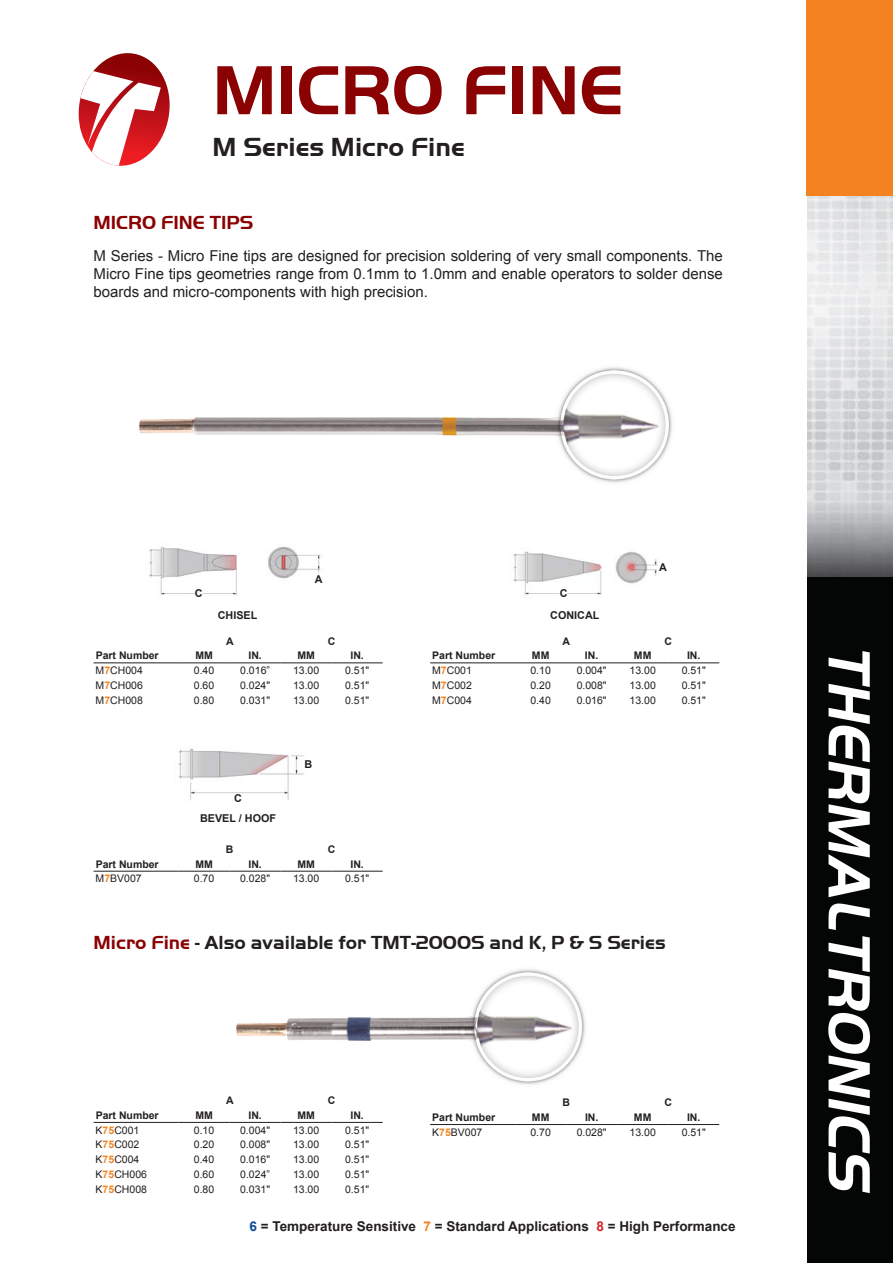
<style>
.page{position:relative;width:893px;height:1263px;background:#fff}
.page>*{position:absolute;margin:0;border:0;box-sizing:border-box;transform-origin:0 0}
.t1{font:700 72px "Handel Got D";color:#8b0202}
.t2{font:700 27px "Handel Got D";color:#231f20}
.t3{font:700 19.5px "Handel Got D";color:#231f20}
.t4{font:700 19.5px "Handel Got D";color:#8b0202}
.t5{font:15px/18px "Arial";color:#231f20;text-align:justify}
.t6{font:700 13.5px "Arial";color:#231f20}
.t7{font:700 10.8px "Arial";color:#231f20}
.TABLE-1{font:10.5px "Arial";color:#231f20}
.TABLE-2{font:700 10.5px "Arial";color:#231f20}
.s1{font-weight:700;color:#f58220}
.s2{color:#8b0202}
.s3{color:#0f4d96}
.s4{color:#f58220}
.s5{color:#d1232a}
</style>
<div class="page">
<svg style="left:79px;top:53px;width:91px;height:113px"></svg>
<div style="left:808px;top:491px;width:85px;height:772px;background:#040606"></div>
<img style="left:808px;top:196px;width:85px;height:381px">
<img style="left:828px;top:651px;width:42px;height:542px">
<img style="left:139px;top:367px;width:533px;height:116px">
<img style="left:149px;top:546px;width:172px;height:49px">
<hr style="left:94px;top:662px;width:85px;height:1px;background:#231f20">
<hr style="left:179px;top:662px;width:51px;height:1px;background:#231f20">
<hr style="left:230px;top:662px;width:51px;height:1px;background:#231f20">
<hr style="left:281px;top:662px;width:51px;height:1px;background:#231f20">
<hr style="left:332px;top:662px;width:51px;height:1px;background:#231f20">
<hr style="left:430px;top:662px;width:85px;height:1px;background:#231f20">
<hr style="left:515px;top:662px;width:51px;height:1px;background:#231f20">
<hr style="left:566px;top:662px;width:51px;height:1px;background:#231f20">
<hr style="left:617px;top:662px;width:51px;height:1px;background:#231f20">
<hr style="left:668px;top:662px;width:51px;height:1px;background:#231f20">
<img style="left:513px;top:551px;width:144px;height:45px">
<hr style="left:281px;top:871px;width:51px;height:1px;background:#231f20">
<hr style="left:332px;top:871px;width:51px;height:1px;background:#231f20">
<hr style="left:94px;top:871px;width:85px;height:1px;background:#231f20">
<hr style="left:179px;top:871px;width:51px;height:1px;background:#231f20">
<hr style="left:230px;top:871px;width:51px;height:1px;background:#231f20">
<img style="left:178px;top:749px;width:126px;height:52px">
<img style="left:236px;top:969px;width:349px;height:116px">
<hr style="left:94px;top:1122px;width:85px;height:1px;background:#231f20">
<hr style="left:179px;top:1122px;width:51px;height:1px;background:#231f20">
<hr style="left:230px;top:1122px;width:51px;height:1px;background:#231f20">
<hr style="left:281px;top:1122px;width:51px;height:1px;background:#231f20">
<hr style="left:332px;top:1122px;width:51px;height:1px;background:#231f20">
<hr style="left:617px;top:1124px;width:51px;height:1px;background:#231f20">
<hr style="left:668px;top:1124px;width:51px;height:1px;background:#231f20">
<hr style="left:430px;top:1124px;width:85px;height:1px;background:#231f20">
<hr style="left:515px;top:1124px;width:51px;height:1px;background:#231f20">
<hr style="left:566px;top:1124px;width:51px;height:1px;background:#231f20">
<div style="left:807px;top:0;width:86px;height:196px;background:#f58220"></div>
<p class="t1" style="left:213px;top:42px;width:412px">MICRO FINE</p>
<p class="t2" style="left:213px;top:129px;width:254px">M Series Micro Fine</p>
<p class="t4" style="left:94px;top:209px;width:161px">MICRO FINE TIPS</p>
<p class="t5" style="left:94px;top:247px;width:631px">M Series - Micro Fine tips are designed for precision soldering of very small components. The Micro Fine tips geometries range from 0.1mm to 1.0mm and enable operators to solder dense boards and micro-components with high precision.</p>
<p class="t7" style="left:195px;top:586px;width:9px">C</p>
<p class="t7" style="left:315px;top:572px;width:9px">A</p>
<p class="t7" style="left:560px;top:586px;width:9px">C</p>
<p class="t7" style="left:659px;top:560px;width:9px">A</p>
<p class="t7" style="left:218px;top:608px;width:41px">CHISEL</p>
<p class="t7" style="left:550px;top:608px;width:51px">CONICAL</p>
<p class="TABLE-2" style="left:226px;top:634px;width:9px">A</p>
<p class="TABLE-2" style="left:328px;top:634px;width:9px">C</p>
<p class="TABLE-2" style="left:563px;top:634px;width:9px">A</p>
<p class="TABLE-2" style="left:664px;top:634px;width:9px">C</p>
<p class="TABLE-2" style="left:96px;top:648px;width:65px">Part Number</p>
<p class="TABLE-2" style="left:195px;top:648px;width:19px">MM</p>
<p class="TABLE-2" style="left:248px;top:648px;width:15px">IN.</p>
<p class="TABLE-2" style="left:297px;top:648px;width:19px">MM</p>
<p class="TABLE-2" style="left:350px;top:648px;width:15px">IN.</p>
<p class="TABLE-1" style="left:96px;top:663px;width:49px">M<span class="s1">7</span>CH004</p>
<p class="TABLE-1" style="left:194px;top:663px;width:22px">0.40</p>
<p class="TABLE-1" style="left:240px;top:663px;width:31px">0.016”</p>
<p class="TABLE-1" style="left:293px;top:663px;width:28px">13.00</p>
<p class="TABLE-1" style="left:345px;top:663px;width:26px">0.51"</p>
<p class="TABLE-1" style="left:96px;top:678px;width:49px">M<span class="s1">7</span>CH006</p>
<p class="TABLE-1" style="left:194px;top:678px;width:22px">0.60</p>
<p class="TABLE-1" style="left:240px;top:678px;width:31px">0.024"</p>
<p class="TABLE-1" style="left:293px;top:678px;width:28px">13.00</p>
<p class="TABLE-1" style="left:345px;top:678px;width:26px">0.51"</p>
<p class="TABLE-1" style="left:96px;top:693px;width:49px">M<span class="s1">7</span>CH008</p>
<p class="TABLE-1" style="left:194px;top:693px;width:22px">0.80</p>
<p class="TABLE-1" style="left:240px;top:693px;width:31px">0.031"</p>
<p class="TABLE-1" style="left:293px;top:693px;width:28px">13.00</p>
<p class="TABLE-1" style="left:345px;top:693px;width:26px">0.51"</p>
<p class="t7" style="left:234px;top:791px;width:9px">C</p>
<p class="t7" style="left:304px;top:757px;width:9px">B</p>
<p class="t7" style="left:200px;top:811px;width:78px">BEVEL / HOOF</p>
<p class="TABLE-2" style="left:226px;top:842px;width:9px">B</p>
<p class="TABLE-2" style="left:328px;top:842px;width:9px">C</p>
<p class="TABLE-2" style="left:96px;top:857px;width:65px">Part Number</p>
<p class="TABLE-2" style="left:195px;top:857px;width:19px">MM</p>
<p class="TABLE-2" style="left:248px;top:857px;width:15px">IN.</p>
<p class="TABLE-2" style="left:297px;top:857px;width:19px">MM</p>
<p class="TABLE-2" style="left:350px;top:857px;width:15px">IN.</p>
<p class="TABLE-1" style="left:96px;top:872px;width:48px">M<span class="s1">7</span>BV007</p>
<p class="TABLE-1" style="left:194px;top:872px;width:22px">0.70</p>
<p class="TABLE-1" style="left:240px;top:872px;width:31px">0.028"</p>
<p class="TABLE-1" style="left:293px;top:872px;width:28px">13.00</p>
<p class="TABLE-1" style="left:345px;top:872px;width:26px">0.51"</p>
<p class="TABLE-2" style="left:432px;top:648px;width:65px">Part Number</p>
<p class="TABLE-2" style="left:532px;top:648px;width:19px">MM</p>
<p class="TABLE-2" style="left:585px;top:648px;width:15px">IN.</p>
<p class="TABLE-2" style="left:634px;top:648px;width:19px">MM</p>
<p class="TABLE-2" style="left:687px;top:648px;width:15px">IN.</p>
<p class="TABLE-1" style="left:432px;top:663px;width:41px">M<span class="s1">7</span>C001</p>
<p class="TABLE-1" style="left:530px;top:663px;width:22px">0.10</p>
<p class="TABLE-1" style="left:577px;top:663px;width:31px">0.004"</p>
<p class="TABLE-1" style="left:630px;top:663px;width:28px">13.00</p>
<p class="TABLE-1" style="left:682px;top:663px;width:26px">0.51"</p>
<p class="TABLE-1" style="left:432px;top:678px;width:41px">M<span class="s1">7</span>C002</p>
<p class="TABLE-1" style="left:530px;top:678px;width:22px">0.20</p>
<p class="TABLE-1" style="left:577px;top:678px;width:31px">0.008"</p>
<p class="TABLE-1" style="left:630px;top:678px;width:28px">13.00</p>
<p class="TABLE-1" style="left:682px;top:678px;width:26px">0.51"</p>
<p class="TABLE-1" style="left:432px;top:693px;width:41px">M<span class="s1">7</span>C004</p>
<p class="TABLE-1" style="left:530px;top:693px;width:22px">0.40</p>
<p class="TABLE-1" style="left:577px;top:693px;width:31px">0.016"</p>
<p class="TABLE-1" style="left:630px;top:693px;width:28px">13.00</p>
<p class="TABLE-1" style="left:682px;top:693px;width:26px">0.51"</p>
<p class="t3" style="left:94px;top:930px;width:574px"><span class="s2">Micro Fine</span> - Also available for TMT-2000S and K, P &amp; S Series</p>
<p class="TABLE-2" style="left:226px;top:1093px;width:9px">A</p>
<p class="TABLE-2" style="left:328px;top:1093px;width:9px">C</p>
<p class="TABLE-2" style="left:96px;top:1108px;width:65px">Part Number</p>
<p class="TABLE-2" style="left:195px;top:1108px;width:19px">MM</p>
<p class="TABLE-2" style="left:248px;top:1108px;width:15px">IN.</p>
<p class="TABLE-2" style="left:297px;top:1108px;width:19px">MM</p>
<p class="TABLE-2" style="left:350px;top:1108px;width:15px">IN.</p>
<p class="TABLE-1" style="left:96px;top:1123px;width:45px">K<span class="s1">75</span>C001</p>
<p class="TABLE-1" style="left:194px;top:1123px;width:22px">0.10</p>
<p class="TABLE-1" style="left:240px;top:1123px;width:31px">0.004"</p>
<p class="TABLE-1" style="left:293px;top:1123px;width:28px">13.00</p>
<p class="TABLE-1" style="left:345px;top:1123px;width:26px">0.51"</p>
<p class="TABLE-1" style="left:96px;top:1138px;width:45px">K<span class="s1">75</span>C002</p>
<p class="TABLE-1" style="left:194px;top:1138px;width:22px">0.20</p>
<p class="TABLE-1" style="left:240px;top:1138px;width:31px">0.008"</p>
<p class="TABLE-1" style="left:293px;top:1138px;width:28px">13.00</p>
<p class="TABLE-1" style="left:345px;top:1138px;width:26px">0.51"</p>
<p class="TABLE-1" style="left:96px;top:1152px;width:45px">K<span class="s1">75</span>C004</p>
<p class="TABLE-1" style="left:194px;top:1152px;width:22px">0.40</p>
<p class="TABLE-1" style="left:240px;top:1152px;width:31px">0.016"</p>
<p class="TABLE-1" style="left:293px;top:1152px;width:28px">13.00</p>
<p class="TABLE-1" style="left:345px;top:1152px;width:26px">0.51"</p>
<p class="TABLE-1" style="left:96px;top:1167px;width:53px">K<span class="s1">75</span>CH006</p>
<p class="TABLE-1" style="left:194px;top:1167px;width:22px">0.60</p>
<p class="TABLE-1" style="left:240px;top:1167px;width:31px">0.024”</p>
<p class="TABLE-1" style="left:293px;top:1167px;width:28px">13.00</p>
<p class="TABLE-1" style="left:345px;top:1167px;width:26px">0.51"</p>
<p class="TABLE-1" style="left:96px;top:1182px;width:53px">K<span class="s1">75</span>CH008</p>
<p class="TABLE-1" style="left:194px;top:1182px;width:22px">0.80</p>
<p class="TABLE-1" style="left:240px;top:1182px;width:31px">0.031"</p>
<p class="TABLE-1" style="left:293px;top:1182px;width:28px">13.00</p>
<p class="TABLE-1" style="left:345px;top:1182px;width:26px">0.51"</p>
<p class="TABLE-2" style="left:562px;top:1095px;width:9px">B</p>
<p class="TABLE-2" style="left:664px;top:1095px;width:9px">C</p>
<p class="TABLE-2" style="left:432px;top:1110px;width:65px">Part Number</p>
<p class="TABLE-2" style="left:532px;top:1110px;width:19px">MM</p>
<p class="TABLE-2" style="left:585px;top:1110px;width:15px">IN.</p>
<p class="TABLE-2" style="left:634px;top:1110px;width:19px">MM</p>
<p class="TABLE-2" style="left:687px;top:1110px;width:15px">IN.</p>
<p class="TABLE-1" style="left:432px;top:1125px;width:52px">K<span class="s1">75</span>BV007</p>
<p class="TABLE-1" style="left:530px;top:1125px;width:22px">0.70</p>
<p class="TABLE-1" style="left:577px;top:1125px;width:31px">0.028"</p>
<p class="TABLE-1" style="left:630px;top:1125px;width:28px">13.00</p>
<p class="TABLE-1" style="left:682px;top:1125px;width:26px">0.51"</p>
<p class="t6" style="left:250px;top:1217px;width:487px"><span class="s3">6</span> = Temperature Sensitive <span class="s4">7</span> = Standard Applications <span class="s5">8</span> = High Performance</p>
</div>
